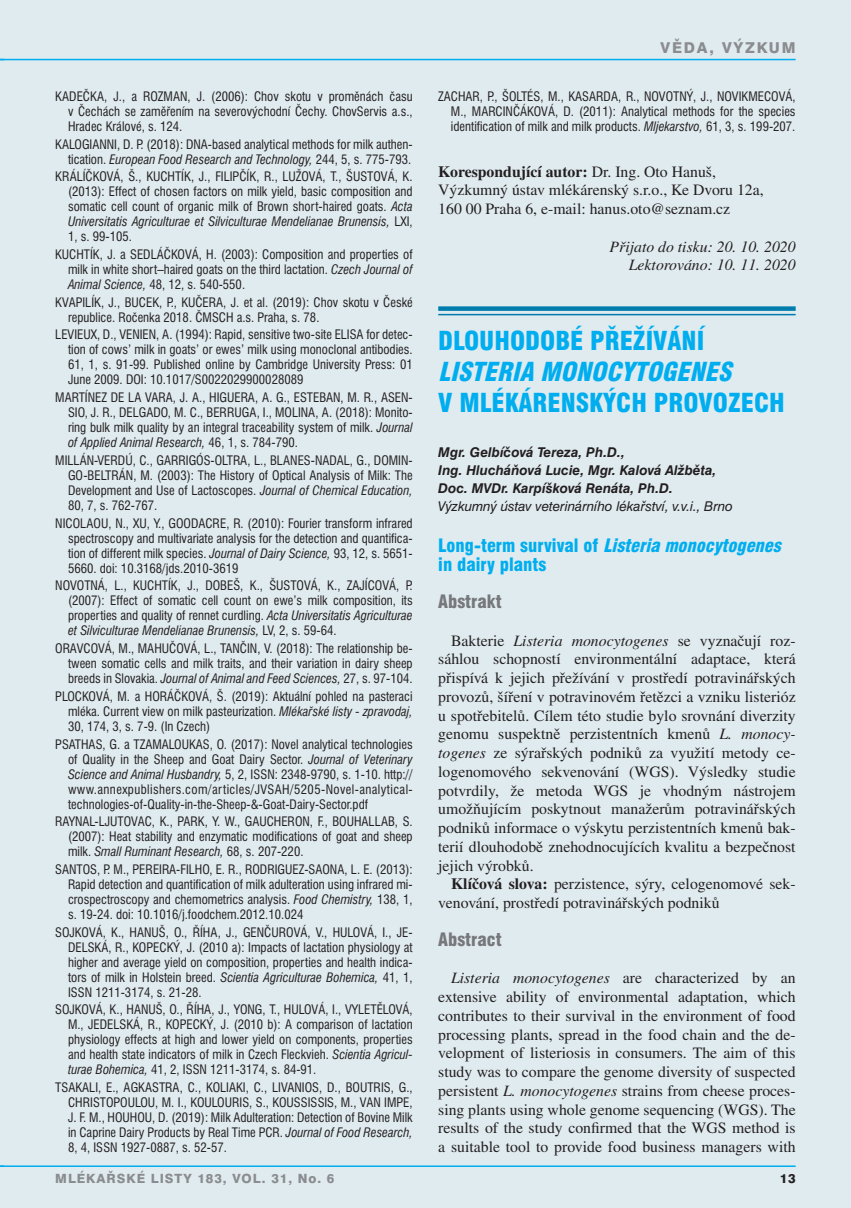
<style>
.page{position:relative;width:851px;height:1208px;background:#fff}
.page>*{position:absolute;margin:0;border:0;box-sizing:border-box;transform-origin:0 0}
.t1{font:900 condensed 25.5px "Swiss 721 BTCE";color:#00aeef}
.t2{font:italic 900 condensed 25.5px "Swiss 721 BTCE";color:#00aeef}
.t3{font:900 condensed 18px/18.8px "Swiss 721 BTCE";color:#00aeef}
.t4{font:900 condensed 18px "Swiss 721 BTCE";color:#76787b}
.t5{font:15.75px/18.8px "Times CE";color:#231f20}
.t6{font:italic 15.75px/18.8px "Times CE";color:#231f20;text-align:right}
.t7{font:800 15px "Swiss 721 BTCE";letter-spacing:.12em;color:#8a8c8f}
.t8{font:italic 700 13.5px/18px "Swiss 721 BTCE";color:#231f20}
.t9{font:italic 13.5px "Swiss 721 BTCE";color:#231f20}
.t10{font:condensed 12.75px/15px "Swiss 721 BTCE";color:#231f20;text-align:justify}
.t11{font:800 12.75px "Swiss 721 BTCE";letter-spacing:.075em;color:#8a8c8f}
.t12{font:800 12.75px "Swiss 721 BTCE";color:#231f20}
.s1{font-style:italic}
.s2{font-weight:700}
</style>
<div class="page">
<div style="left:0;top:0;width:850px;height:1208px;background:#e0ebf0"></div>
<hr style="left:0;top:59px;width:795px;height:1px;background:#00aeef">
<hr style="left:0;top:1165px;width:795px;height:2px;background:#00aeef">
<div style="left:438px;top:306px;width:357px;height:5px;background:#007dad"></div>
<hr style="left:438px;top:314px;width:357px;height:1px;background:#007dad">
<p class="t10" style="left:68px;top:88px;width:346px;text-indent:-13px">KADEČKA, J., a ROZMAN, J. (2006): Chov skotu v proměnách času v Čechách se zaměřením na severovýchodní Čechy. ChovServis a.s., Hradec Králové, s. 124.</p>
<p class="t10" style="left:55px;top:136px;width:359px;text-align:right">KALOGIANNI, D. P. (2018): DNA-based analytical methods for milk authen&shy;tication. <span class="s1">European Food Research and Technology,</span> 244, 5, s. 775-793.</p>
<p class="t10" style="left:68px;top:168px;width:346px;text-indent:-13px">KRÁLÍČKOVÁ, Š., KUCHTÍK, J., FILIPČÍK, R., LUŽOVÁ, T., ŠUSTOVÁ, K. (2013): Effect of chosen factors on milk yield, basic composition and somatic cell count of organic milk of Brown short-haired goats. <span class="s1">Acta Universitatis Agriculturae et Silviculturae Mendelianae Brunensis,</span> LXI, 1, s. 99-105.</p>
<p class="t10" style="left:68px;top:246px;width:346px;text-indent:-13px">KUCHTÍK, J. a SEDLÁČKOVÁ, H. (2003): Composition and properties of milk in white short–haired goats on the third lactation. <span class="s1">Czech Journal of Animal Science,</span> 48, 12, s. 540-550.</p>
<p class="t10" style="left:68px;top:294px;width:346px;text-indent:-13px">KVAPILÍK, J., BUCEK, P., KUČERA, J. et al. (2019): Chov skotu v České republice. Ročenka 2018. ČMSCH a.s. Praha, s. 78.</p>
<p class="t10" style="left:68px;top:327px;width:346px;text-indent:-13px">LEVIEUX, D., VENIEN, A. (1994): Rapid, sensitive two-site ELISA for detec&shy;tion of cows’ milk in goats’ or ewes’ milk using monoclonal antibodies.<br>61, 1, s. 91-99. Published online by Cambridge University Press: 01<br>June 2009. DOI: 10.1017/S0022029900028089</p>
<p class="t10" style="left:68px;top:389px;width:346px;text-indent:-13px">MARTÍNEZ DE LA VARA, J. A., HIGUERA, A. G., ESTEBAN, M. R., ASEN-SIO, J. R., DELGADO, M. C., BERRUGA, I., MOLINA, A. (2018): Monito&shy;ring bulk milk quality by an integral traceability system of milk. <span class="s1">Journal of Applied Animal Research,</span> 46, 1, s. 784-790.</p>
<p class="t10" style="left:68px;top:452px;width:346px;text-indent:-13px">MILLÁN-VERDÚ, C., GARRIGÓS-OLTRA, L., BLANES-NADAL, G., DOMIN-GO-BELTRÁN, M. (2003): The History of Optical Analysis of Milk: The Development and Use of Lactoscopes. <span class="s1">Journal of Chemical Education, </span>80, 7, s. 762-767.</p>
<p class="t10" style="left:68px;top:515px;width:346px;text-indent:-13px">NICOLAOU, N., XU, Y., GOODACRE, R. (2010): Fourier transform infrared spectroscopy and multivariate analysis for the detection and quantifica&shy;tion of different milk species. <span class="s1">Journal of Dairy Science,</span> 93, 12, s. 5651- 5660. doi: 10.3168/jds.2010-3619</p>
<p class="t10" style="left:68px;top:577px;width:346px;text-indent:-13px">NOVOTNÁ, L., KUCHTÍK, J., DOBEŠ, K., ŠUSTOVÁ, K., ZAJÍCOVÁ, P. (2007): Effect of somatic cell count on ewe’s milk composition, its properties and quality of rennet curdling. <span class="s1">Acta Universitatis Agriculturae et Silviculturae Mendelianae Brunensis,</span> LV, 2, s. 59-64.</p>
<p class="t10" style="left:68px;top:640px;width:346px;text-indent:-13px">ORAVCOVÁ, M., MAHUČOVÁ, L., TANČIN, V. (2018): The relationship be&shy;tween somatic cells and milk traits, and their variation in dairy sheep breeds in Slovakia. <span class="s1">Journal of Animal and Feed Sciences,</span> 27, s. 97-104.</p>
<p class="t10" style="left:68px;top:688px;width:346px;text-indent:-13px">PLOCKOVÁ, M. a HORÁČKOVÁ, Š. (2019): Aktuální pohled na pasteraci mléka. Current view on milk pasteurization. <span class="s1">Mlékařské listy - zpravodaj, </span>30, 174, 3, s. 7-9. (In Czech)</p>
<p class="t10" style="left:68px;top:736px;width:346px;text-indent:-13px">PSATHAS, G. a TZAMALOUKAS, O. (2017): Novel analytical technologies of Quality in the Sheep and Goat Dairy Sector. <span class="s1">Journal of Veterinary Science and Animal Husbandry,</span> 5, 2, ISSN: 2348-9790, s. 1-10. http:// www.annexpublishers.com/articles/JVSAH/5205-Novel-analytical&shy;technologies-of-Quality-in-the-Sheep-&amp;-Goat-Dairy-Sector.pdf</p>
<p class="t10" style="left:68px;top:813px;width:346px;text-indent:-13px">RAYNAL-LJUTOVAC, K., PARK, Y. W., GAUCHERON, F., BOUHALLAB, S. (2007): Heat stability and enzymatic modifications of goat and sheep milk. <span class="s1">Small Ruminant Research,</span> 68, s. 207-220.</p>
<p class="t10" style="left:68px;top:861px;width:346px;text-indent:-13px">SANTOS, P. M., PEREIRA-FILHO, E. R., RODRIGUEZ-SAONA, L. E. (2013):<br>Rapid detection and quantification of milk adulteration using infrared mi&shy;crospectroscopy and chemometrics analysis. <span class="s1">Food Chemistry,</span> 138, 1, s. 19-24. doi: 10.1016/j.foodchem.2012.10.024</p>
<p class="t10" style="left:68px;top:924px;width:346px;text-indent:-13px">SOJKOVÁ, K., HANUŠ, O., ŘÍHA, J., GENČUROVÁ, V., HULOVÁ, I., JE-DELSKÁ, R., KOPECKÝ, J. (2010 a): Impacts of lactation physiology at higher and average yield on composition, properties and health indica&shy;tors of milk in Holstein breed. <span class="s1">Scientia Agriculturae Bohemica,</span> 41, 1, ISSN 1211-3174, s. 21-28.</p>
<p class="t10" style="left:68px;top:1001px;width:346px;text-indent:-13px">SOJKOVÁ, K., HANUŠ, O., ŘÍHA, J., YONG, T., HULOVÁ, I., VYLETĚLOVÁ, M., JEDELSKÁ, R., KOPECKÝ, J. (2010 b): A comparison of lactation physiology effects at high and lower yield on components, properties and health state indicators of milk in Czech Fleckvieh. <span class="s1">Scientia Agricul&shy;turae Bohemica,</span> 41, 2, ISSN 1211-3174, s. 84-91.</p>
<p class="t10" style="left:68px;top:1079px;width:346px;text-indent:-13px">TSAKALI, E., AGKASTRA, C., KOLIAKI, C., LIVANIOS, D., BOUTRIS, G., CHRISTOPOULOU, M. I., KOULOURIS, S., KOUSSISSIS, M., VAN IMPE, J. F. M., HOUHOU, D. (2019): Milk Adulteration: Detection of Bovine Milk in Caprine Dairy Products by Real Time PCR. <span class="s1">Journal of Food Research, </span>8, 4, ISSN 1927-0887, s. 52-57.</p>
<p class="t7" style="left:660px;top:38px;width:137px">VĚDA, VÝZKUM</p>
<p class="t10" style="left:451px;top:88px;width:346px;text-indent:-13px">ZACHAR, P., ŠOLTÉS, M., KASARDA, R., NOVOTNÝ, J., NOVIKMECOVÁ, M., MARCINČÁKOVÁ, D. (2011): Analytical methods for the species identification of milk and milk products. <span class="s1">Mljekarstvo,</span> 61, 3, s. 199-207.</p>
<p class="t5" style="left:438px;top:162px;width:327px"><span class="s2">Korespondující autor:</span> Dr. Ing. Oto Hanuš,<br>Výzkumný ústav mlékárenský s.r.o., Ke Dvoru 12a,<br>160 00 Praha 6, e-mail: hanus.oto@seznam.cz</p>
<p class="t6" style="left:609px;top:237px;width:187px">Přijato do tisku: 20. 10. 2020<br>Lektorováno: 10. 11. 2020</p>
<h1 class="t1" style="left:438px;top:324px;width:267px">Dlouhodobé přežívání</h1>
<h1 class="t2" style="left:438px;top:355px;width:302px">Listeria monocytogenes</h1>
<h1 class="t1" style="left:438px;top:385px;width:348px">v mlékárenských provozech</h1>
<p class="t8" style="left:438px;top:443px;width:279px">Mgr. Gelbíčová Tereza, Ph.D.,<br>Ing. Hlucháňová Lucie, Mgr. Kalová Alžběta,<br>Doc. MVDr. Karpíšková Renáta, Ph.D.</p>
<p class="t9" style="left:438px;top:497px;width:296px">Výzkumný ústav veterinárního lékařství, v.v.i., Brno</p>
<h2 class="t3" style="left:438px;top:535px;width:349px">Long-term survival of <span class="s1">Listeriamonocytogenes </span>in dairy plants</h2>
<h2 class="t4" style="left:438px;top:589px;width:65px">Abstrakt</h2>
<p class="t5" style="left:438px;top:631px;width:359px;text-align:justify;text-indent:13px">Bakterie <span class="s1">Listeria monocytogenes</span> se vyznačují roz&shy;sáhlou schopností environmentální adaptace, která přispívá k jejich přežívání v prostředí potravinářských provozů, šíření v potravinovém řetězci a vzniku listerióz u spotřebitelů. Cílem této studie bylo srovnání diverzity genomu suspektně perzistentních kmenů <span class="s1">L. monocy&shy;togenes</span> ze sýrařských podniků za využití metody ce&shy;logenomového sekvenování (WGS). Výsledky studie potvrdily, že metoda WGS je vhodným nástrojem umožňujícím poskytnout manažerům potravinářských podniků informace o výskytu perzistentních kmenů bak&shy;terií dlouhodobě znehodnocujících kvalitu a bezpečnost jejich výrobků.</p>
<p class="t5" style="left:438px;top:874px;width:357px;text-indent:13px"><span class="s2">Klíčová slova:</span> perzistence, sýry, celogenomové sek&shy;venování, prostředí potravinářských podniků</p>
<h2 class="t4" style="left:438px;top:927px;width:65px">Abstract</h2>
<p class="t5" style="left:438px;top:968px;width:359px;text-align:justify;text-indent:13px"><span class="s1">Listeria monocytogenes</span> are characterized by an extensive ability of environmental adaptation, which contributes to their survival in the environment of food processing plants, spread in the food chain and the de&shy;velopment of listeriosis in consumers. The aim of this study was to compare the genome diversity of suspected persistent <span class="s1">L. monocytogenes</span> strains from cheese proces&shy;sing plants using whole genome sequencing (WGS). The results of the study confirmed that the WGS method is a suitable tool to provide food business managers with</p>
<p class="t11" style="left:55px;top:1170px;width:280px">MLÉKAŘSKÉ LISTY 183, VOL. 31, NO. 6</p>
<p class="t12" style="left:779px;top:1170px;width:18px">13</p>
</div>
